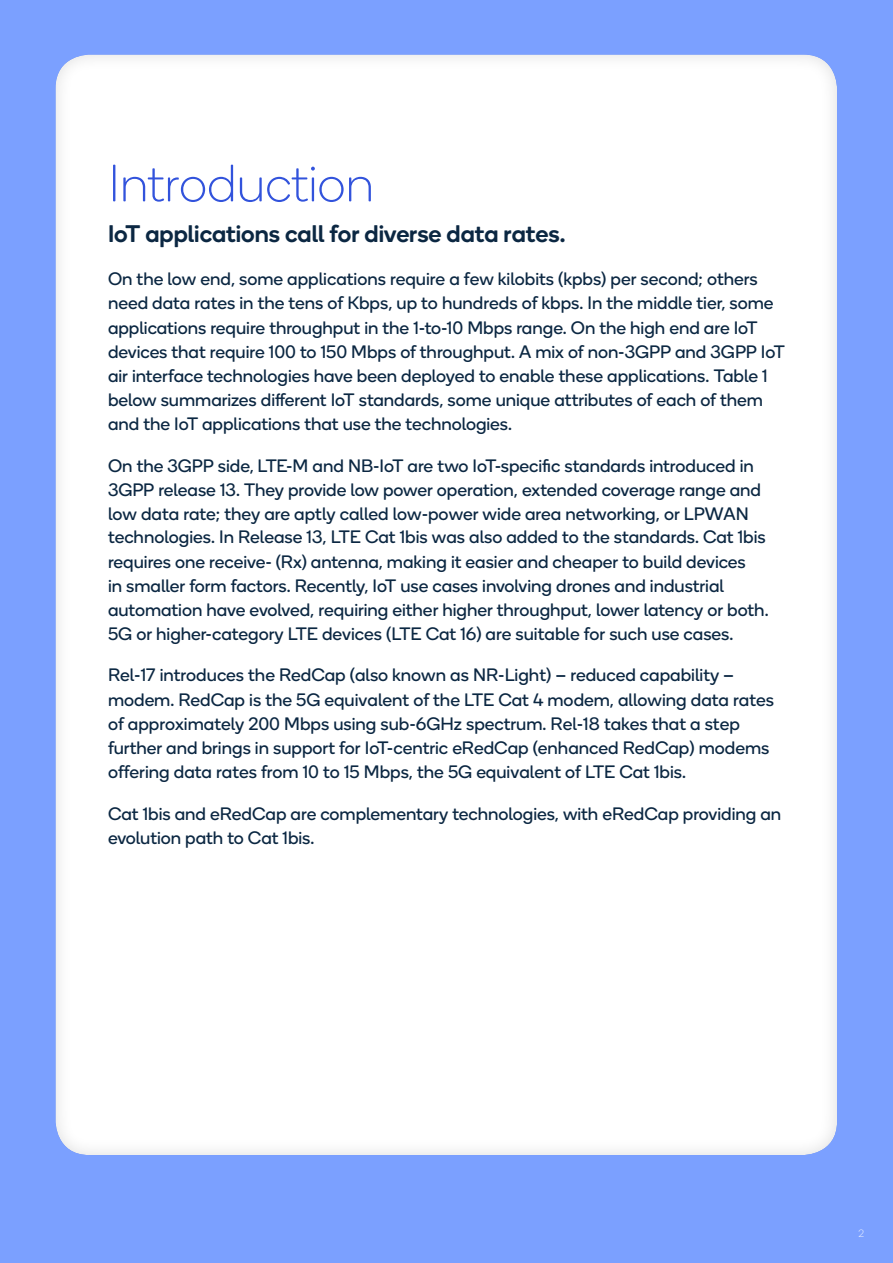
<style>
.page{position:relative;width:893px;height:1263px;background:#7ba0ff}
.page>*{position:absolute;margin:0;border:0;box-sizing:border-box;transform-origin:0 0}
.t1{font:100 52.5px "Qualcomm Next";letter-spacing:-.01em;color:#3253dc}
.t2{font:500 24px "Qualcomm Next";color:#0b2742}
.t3{font:18px/24.2px "Qualcomm Next";color:#0b2742}
.t4{font:100 10.5px "Qualcomm Next";color:#fff}
</style>
<div class="page">
<div style="left:55px;top:52px;width:783px;height:1104px;background:#fff"></div>
<h1 class="t1" style="left:108px;top:152px;width:268px">Introduction</h1>
<h2 class="t2" style="left:108px;top:217px;width:459px">IoT applications call for diverse data rates.</h2>
<p class="t3" style="left:108px;top:266px;width:678px">On the low end, some applications require a few kilobits (kpbs) per second; others need data rates in the tens of Kbps, up to hundreds of kbps. In the middle tier, some applications require throughput in the 1-to-10 Mbps range. On the high end are IoT devices that require 100 to 150 Mbps of throughput. A mix of non-3GPP and 3GPP IoT air interface technologies have been deployed to enable these applications. Table 1 below summarizes different IoT standards, some unique attributes of each of them and the IoT applications that use the technologies.</p>
<p class="t3" style="left:108px;top:453px;width:659px;line-height:23.7px">On the 3GPP side, LTE-M and NB-IoT are two IoT-specific standards introduced in 3GPP release 13. They provide low power operation, extended coverage range and low data rate; they are aptly called low-power wide area networking, or LPWAN technologies. In Release 13, LTE Cat 1bis was also added to the standards. Cat 1bis</p>
<p class="t3" style="left:108px;top:549px;width:662px">requires one receive- (Rx) antenna, making it easier and cheaper to build devices<br>in smaller form factors. Recently, IoT use cases involving drones and industrial automation have evolved, requiring either higher throughput, lower latency or both.<br>5G or higher-category LTE devices (LTE Cat 16) are suitable for such use cases.</p>
<p class="t3" style="left:108px;top:662px;width:667px">Rel-17 introduces the RedCap (also known as NR-Light) – reduced capability – modem. RedCap is the 5G equivalent of the LTE Cat 4 modem, allowing data rates of approximately 200 Mbps using sub-6GHz spectrum. Rel-18 takes that a step further and brings in support for IoT-centric eRedCap (enhanced RedCap) modems offering data rates from 10 to 15 Mbps, the 5G equivalent of LTE Cat 1bis.</p>
<p class="t3" style="left:108px;top:801px;width:675px">Cat 1bis and eRedCap are complementary technologies, with eRedCap providing an evolution path to Cat 1bis.</p>
<p class="t4" style="left:858px;top:1227px;width:7px">2</p>
</div>
